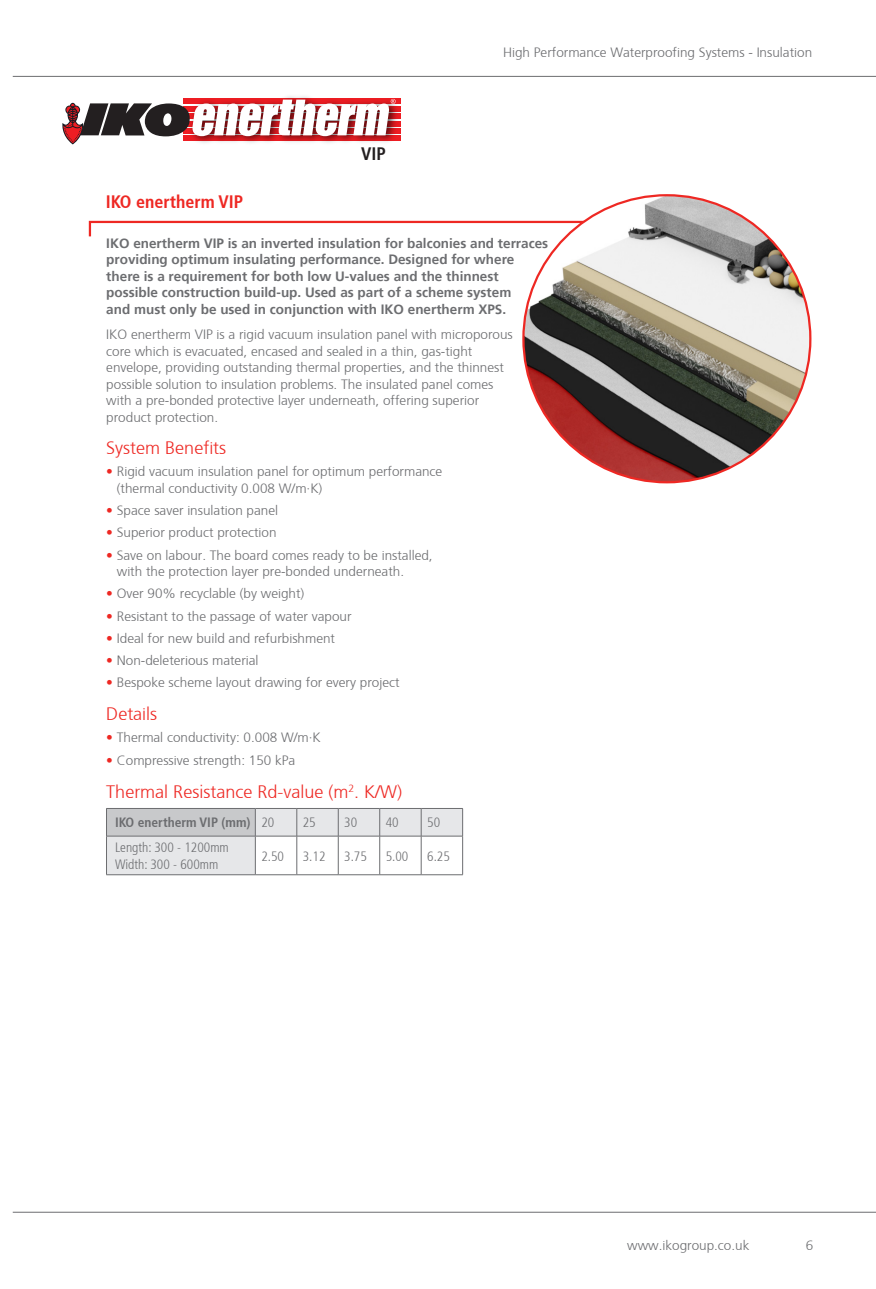
<style>
.page{position:relative;width:876px;height:1289px;background:#fff}
.page>*{position:absolute;margin:0;border:0;box-sizing:border-box;transform-origin:0 0}
.table_contents{font:300 18px "Frutiger 45";color:#ee2823}
.product_title{font:700 condensed 18px "Frutiger 67";color:#ee2823}
.body_text{font:300 18px "Frutiger";color:#ee2823}
.sub_header{font:300 18px "Frutiger";color:#ee2823}
.body_text-2{font:700 condensed 18px "Frutiger 67";color:#231f20}
.Bullets_9{font:300 13.5px/16.5px "Frutiger";color:#6c6d70}
.body_text-3{font:300 13.5px/16.5px "Frutiger";color:#6c6d70}
.body_text_bold{font:700 13.5px/16.5px "Frutiger 65";color:#6c6d70}
.table_contents-2{font:300 condensed 13.5px/16.5px "Frutiger 47";color:#6c6d70}
.table_contents-3{font:700 condensed 13.5px "Frutiger 67";color:#6c6d70}
.s1{color:#ee2823}
</style>
<div class="page">
<hr style="left:106px;top:874px;width:149px;height:1px;background:#6c6d70">
<hr style="left:255px;top:874px;width:42px;height:1px;background:#6c6d70">
<hr style="left:297px;top:874px;width:41px;height:1px;background:#6c6d70">
<hr style="left:338px;top:874px;width:42px;height:1px;background:#6c6d70">
<svg style="left:106px;top:808px;width:357px;height:66px"></svg>
<hr style="left:421px;top:836px;width:1px;height:38px;background:#6c6d70">
<hr style="left:462px;top:836px;width:1px;height:38px;background:#6c6d70">
<hr style="left:380px;top:808px;width:41px;height:1px;background:#6c6d70">
<hr style="left:421px;top:808px;width:42px;height:1px;background:#6c6d70">
<hr style="left:380px;top:835px;width:41px;height:1px;background:#6c6d70">
<hr style="left:421px;top:835px;width:42px;height:1px;background:#6c6d70">
<hr style="left:380px;top:874px;width:41px;height:1px;background:#6c6d70">
<hr style="left:421px;top:874px;width:42px;height:1px;background:#6c6d70">
<svg style="left:88px;top:220px;width:497px;height:19px"></svg>
<img style="left:523px;top:195px;width:287px;height:287px;border-radius:143px">
<hr style="left:13px;top:1211px;width:863px;height:1px;background:#6c6d70">
<hr style="left:13px;top:76px;width:863px;height:1px;background:#6c6d70">
<div style="left:183px;top:98px;width:217px;height:6px;background:#ee1d23"></div>
<img style="left:284px;top:96px;width:117px;height:45px">
<svg style="left:62px;top:99px;width:334px;height:45px"></svg>
<p class="body_text-2" style="left:361px;top:143px;width:26px">VIP</p>
<p class="body_text-3" style="left:503px;top:43px;width:311px">High Performance Waterproofing Systems - Insulation</p>
<p class="product_title" style="left:106px;top:191px;width:139px">IKO enertherm VIP</p>
<p class="body_text_bold" style="left:106px;top:235px;width:443px">IKO enertherm VIP is an inverted insulation for balconies and terraces providing optimum insulating performance. Designed for where there is a requirement for both low U-values and the thinnest possible construction build-up. Used as part of a scheme system<br>and must only be used in conjunction with IKO enertherm XPS.</p>
<p class="body_text-3" style="left:106px;top:325px;width:408px">IKO enertherm VIP is a rigid vacuum insulation panel with microporous core which is evacuated, encased and sealed in a thin, gas-tight envelope, providing outstanding thermal properties, and the thinnest possible solution to insulation problems. The insulated panel comes with a pre-bonded protective layer underneath, offering superior product protection.</p>
<p class="body_text" style="left:106px;top:435px;width:121px">System Benefits</p>
<p class="Bullets_9" style="left:117px;top:462px;width:327px;text-indent:-11px"><span class="s1">•</span> Rigid vacuum insulation panel for optimum performance (thermal conductivity 0.008 W/m∙K)</p>
<p class="Bullets_9" style="left:106px;top:501px;width:173px"><span class="s1">•</span> Space saver insulation panel</p>
<p class="Bullets_9" style="left:106px;top:523px;width:172px"><span class="s1">•</span> Superior product protection</p>
<p class="Bullets_9" style="left:117px;top:546px;width:317px;text-indent:-11px"><span class="s1">•</span> Save on labour. The board comes ready to be installed, with the protection layer pre-bonded underneath.</p>
<p class="Bullets_9" style="left:106px;top:584px;width:200px"><span class="s1">•</span> Over 90% recyclable (by weight)</p>
<p class="Bullets_9" style="left:106px;top:607px;width:247px"><span class="s1">•</span> Resistant to the passage of water vapour</p>
<p class="Bullets_9" style="left:106px;top:629px;width:230px"><span class="s1">•</span> Ideal for new build and refurbishment</p>
<p class="Bullets_9" style="left:106px;top:651px;width:154px"><span class="s1">•</span> Non-deleterious material</p>
<p class="Bullets_9" style="left:106px;top:673px;width:295px"><span class="s1">•</span> Bespoke scheme layout drawing for every project</p>
<p class="sub_header" style="left:106px;top:701px;width:52px">Details</p>
<p class="Bullets_9" style="left:106px;top:728px;width:216px"><span class="s1">•</span> Thermal conductivity: 0.008 W/m∙K</p>
<p class="Bullets_9" style="left:106px;top:750px;width:191px"><span class="s1">•</span> Compressive strength: 150 kPa</p>
<p class="table_contents" style="left:106px;top:781px;width:297px">Thermal Resistance Rd-value (m<sup>2</sup>. K/W)</p>
<p class="table_contents-3" style="left:115px;top:814px;width:137px">IKO enertherm VIP (mm)</p>
<p class="table_contents-2" style="left:261px;top:814px;width:14px">20</p>
<p class="table_contents-2" style="left:303px;top:814px;width:14px">25</p>
<p class="table_contents-2" style="left:344px;top:814px;width:14px">30</p>
<p class="table_contents-2" style="left:386px;top:814px;width:14px">40</p>
<p class="table_contents-2" style="left:427px;top:814px;width:14px">50</p>
<p class="table_contents-2" style="left:115px;top:839px;width:115px">Length: 300 - 1200mm<br>Width: 300 - 600mm</p>
<p class="table_contents-2" style="left:261px;top:847px;width:24px">2.50</p>
<p class="table_contents-2" style="left:303px;top:847px;width:24px">3.12</p>
<p class="table_contents-2" style="left:344px;top:847px;width:24px">3.75</p>
<p class="table_contents-2" style="left:386px;top:847px;width:24px">5.00</p>
<p class="table_contents-2" style="left:427px;top:847px;width:24px">6.25</p>
<p class="body_text-3" style="left:627px;top:1235px;width:124px">www.ikogroup.co.uk</p>
<p class="body_text-3" style="left:806px;top:1235px;width:9px">6</p>
</div>
